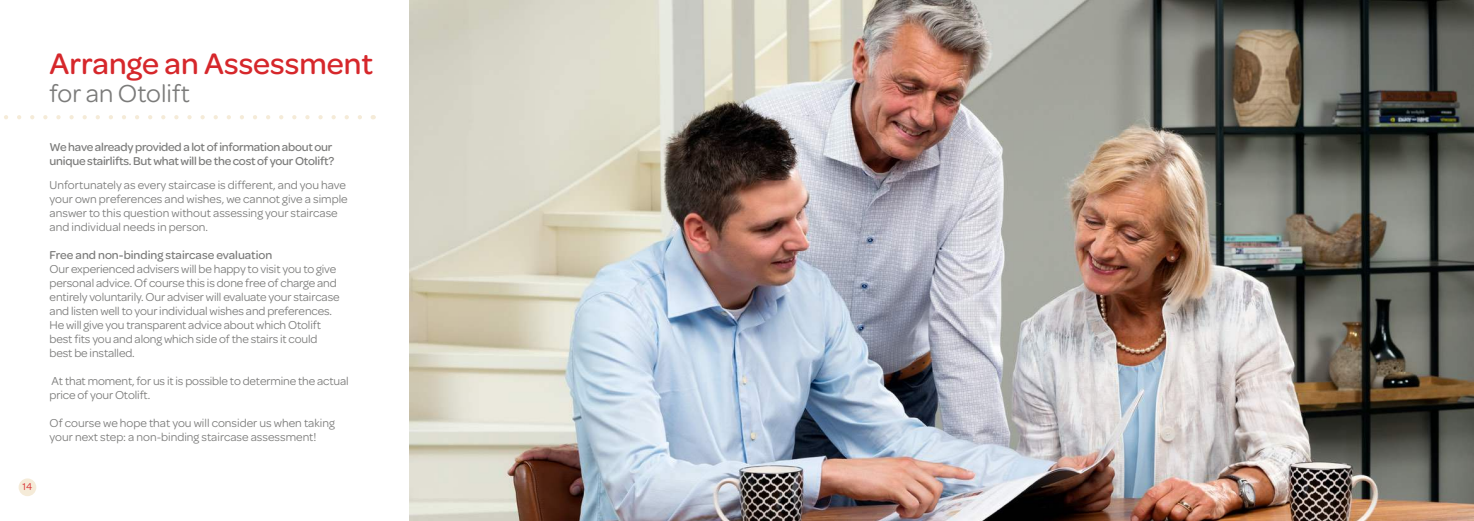
<style>
.page{position:relative;width:1474px;height:521px;background:#fff}
.page>*{position:absolute;margin:0;border:0;box-sizing:border-box;transform-origin:0 0}
.t1{font:500 31.5px "Omnes";color:#d6272b}
.t2{font:26.25px "Omnes";color:#7b7b7a}
.t3{font:12.25px/14px "Omnes";letter-spacing:-.01em;color:#7b7b7a}
.t4{font:500 12.25px/14px "Omnes";letter-spacing:-.02em;color:#7b7b7a}
.t5{font:500 12.25px "Omnes";color:#7b7b7a}
.t6{font:10.5px "Omnes";color:#d6272b}
</style>
<div class="page">
<div style="left:19px;top:478px;width:17px;height:18px;background:#f5ebd8;border-radius:50%"></div>
<img style="left:409px;top:0;width:1064px;height:521px">
<svg style="left:4px;top:115px;width:358px;height:4px"></svg>
<p class="t6" style="left:23px;top:483px;width:11px">14</p>
<h1 class="t1" style="left:49px;top:52px;width:325px">Arrange an Assessment</h1>
<h2 class="t2" style="left:49px;top:83px;width:142px">for an Otolift</h2>
<p class="t4" style="left:50px;top:141px;width:286px">We have already provided a lot of information about our unique stairlifts. But what will be the cost of your Otolift?</p>
<p class="t3" style="left:50px;top:179px;width:300px">Unfortunately as every staircase is different, and you have your own preferences and wishes, we cannot give a simple answer to this question without assessing your staircase and individual needs in person.</p>
<p class="t5" style="left:50px;top:250px;width:224px">Free and non-binding staircase evaluation</p>
<p class="t3" style="left:50px;top:263px;width:291px">Our experienced advisers will be happy to visit you to give personal advice. Of course this is done free of charge and entirely voluntarily. Our adviser will evaluate your staircase and listen well to your individual wishes and preferences.<br>He will give you transparent advice about which Otolift best fits you and along which side of the stairs it could best be installed.</p>
<p class="t3" style="left:50px;top:375px;width:300px">At that moment, for us it is possible to determine the actual price of your Otolift.</p>
<p class="t3" style="left:50px;top:417px;width:287px">Of course we hope that you will consider us when taking your next step: a non-binding staircase assessment!</p>
</div>
